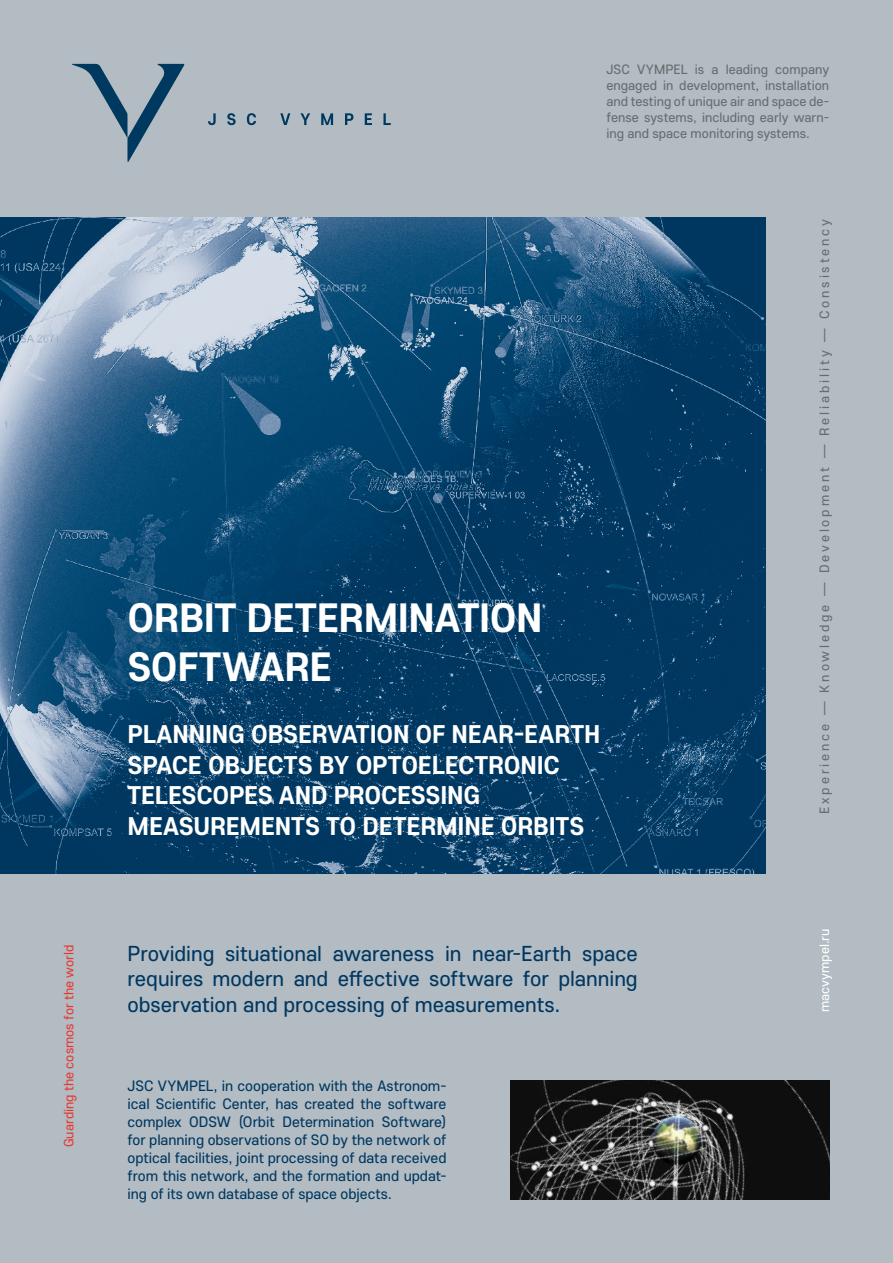
<style>
.page{position:relative;width:893px;height:1263px;background:#b3bcc2}
.page>*{position:absolute;margin:0;border:0;box-sizing:border-box;transform-origin:0 0}
.t1{font:700 40.95px/49.1px "Core Sans E 65";letter-spacing:-.01em;color:#fff}
.t2{font:700 25.5px/30.6px "Core Sans E 65";letter-spacing:-.01em;color:#fff}
.t3{font:21.6px/26px "Core Sans E 45";letter-spacing:-.005em;color:#003761;text-align:justify}
.t4{font:15px/18px "Core Sans E 45";letter-spacing:-.005em;color:#003761;text-align:justify}
.t5{font:13.5px/16.2px "Core Sans E 45";letter-spacing:.2em;color:#676c6e;text-align:justify}
.t6{font:13.5px "Core Sans E 45";color:#e73932}
.t7{font:13.5px "Core Sans E 45";letter-spacing:.005em;color:#fff}
</style>
<div class="page">
<img style="left:0;top:217px;width:765px;height:656px">
<img style="left:510px;top:1080px;width:319px;height:119px">
<svg style="left:280px;top:113px;width:10px;height:12px"></svg>
<svg style="left:300px;top:113px;width:10px;height:12px"></svg>
<svg style="left:321px;top:113px;width:12px;height:12px"></svg>
<svg style="left:345px;top:113px;width:8px;height:12px"></svg>
<svg style="left:365px;top:113px;width:7px;height:12px"></svg>
<svg style="left:383px;top:113px;width:8px;height:12px"></svg>
<svg style="left:72px;top:64px;width:113px;height:98px"></svg>
<svg style="left:208px;top:113px;width:8px;height:12px"></svg>
<svg style="left:227px;top:113px;width:9px;height:12px"></svg>
<svg style="left:247px;top:113px;width:9px;height:12px"></svg>
<p class="t6" style="left:60px;top:1147px;width:204px;rotate:-90deg">Guarding the cosmos for the world</p>
<p class="t5" style="left:606px;top:60px;width:224px">JSC VYMPEL is a leading company engaged in development, installation and testing of unique air and space de&shy;fense systems, including early warn&shy;ing and space monitoring systems.</p>
<h1 class="t1" style="left:128px;top:591px;width:417px">ORBIT DETERMINATION<br>SOFTWARE</h1>
<h2 class="t2" style="left:128px;top:718px;width:474px">PLANNING OBSERVATION OF NEAR-EARTH<br>SPACE OBJECTS BY OPTOELECTRONIC<br>TELESCOPES AND PROCESSING<br>MEASUREMENTS TO DETERMINE ORBITS</h2>
<p class="t5" style="left:816px;top:814px;width:597px;rotate:-90deg">Experience — Knowledge — Development — Reliability — Consistency</p>
<h3 class="t3" style="left:128px;top:939px;width:512px">Providing situational awareness in near-Earth space requires modern and effective software for planning observation and processing of measurements.</h3>
<p class="t4" style="left:128px;top:1076px;width:320px">JSC VYMPEL, in cooperation with the Astronom&shy;ical Scientific Center, has created the software complex ODSW (Orbit Determination Software) for planning observations of SO by the network of optical facilities, joint processing of data received from this network, and the formation and updat&shy;ing of its own database of space objects.</p>
<p class="t7" style="left:816px;top:1012px;width:85px;rotate:-90deg">macvympel.ru</p>
</div>
